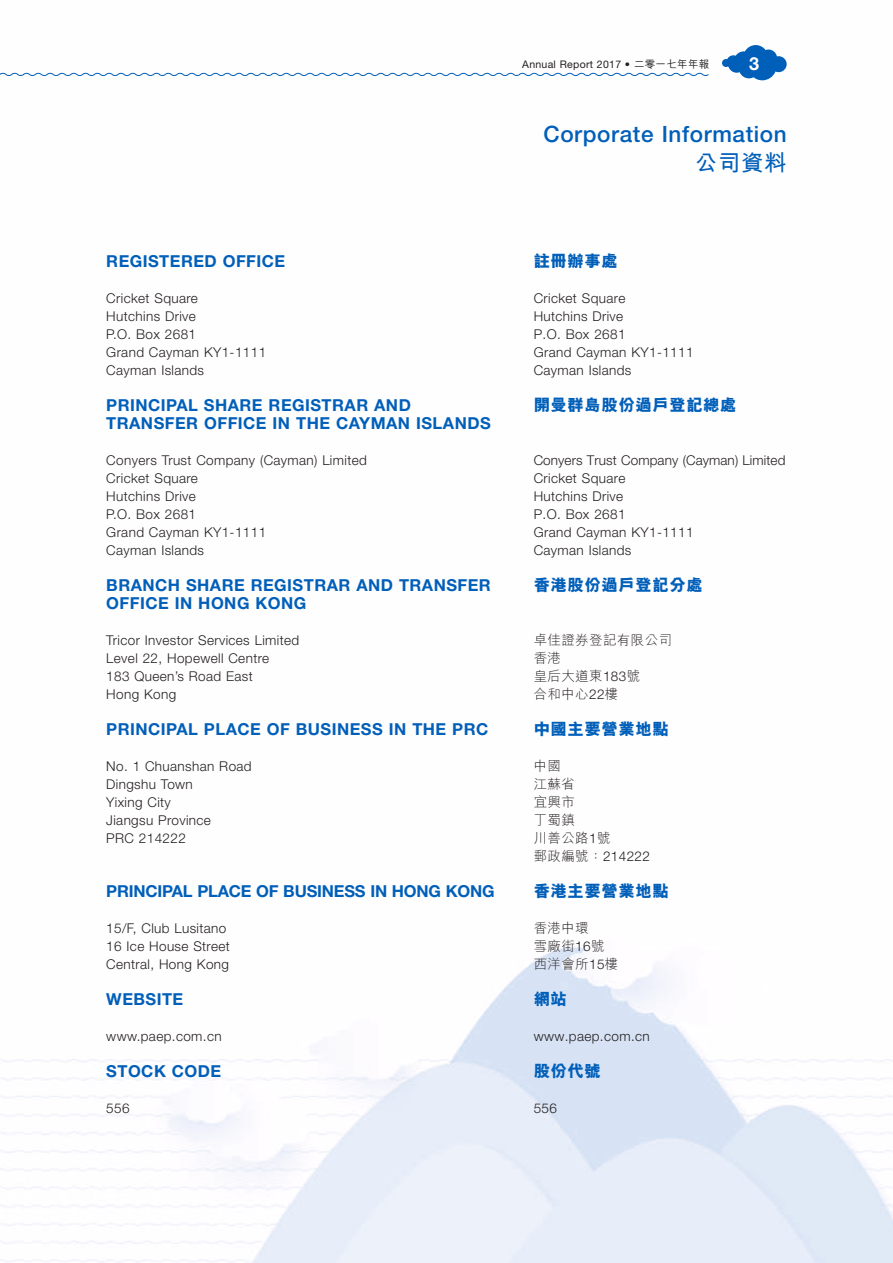
<style>
.page{position:relative;width:893px;height:1263px;background:#fff}
.page>*{position:absolute;margin:0;border:0;box-sizing:border-box;transform-origin:0 0}
.t1{font:500 22.5px "Helvetica Neue LT Std";letter-spacing:.03em;color:#005fb9}
.t2{font:700 22.5px "M Hei HK";color:#005fb9}
.t3{font:700 18px "Helvetica Neue LT Std";color:#fff}
.t4{font:700 16.5px/18px "Helvetica Neue LT Std";letter-spacing:.03em;color:#005fb9}
.t5{font:800 16.5px "M Hei HK";letter-spacing:.03em;color:#005fb9}
.t6{font:700 16.5px "Helvetica Neue LT Std";letter-spacing:-.01em;color:#005fb9}
.t7{font:300 13.5px/18px "Helvetica Neue LT Std";letter-spacing:.03em;color:#231f20}
.t8{font:300 13.5px/18px "M Hei HK";letter-spacing:.03em;color:#231f20}
.t9{font:10.5px "Helvetica Neue LT Std";letter-spacing:.03em;color:#231f20}
.s1{font-family:"M Hei HK";font-weight:500}
.s2{font-family:"Helvetica Neue LT Std"}
.s3{font-family:"M Hei HK"}
</style>
<div class="page">
<svg style="left:722px;top:45px;width:65px;height:35px"></svg>
<svg style="left:0;top:72px;width:709px;height:4px"></svg>
<p class="t9" style="left:522px;top:58px;width:189px">Annual Report 2017 • <span class="s1">二零一七年年報</span></p>
<h2 class="t3" style="left:749px;top:52px;width:12px">3</h2>
<h1 class="t1" style="left:543px;top:121px;width:245px">Corporate Information</h1>
<h1 class="t2" style="left:695px;top:146px;width:93px">公司資料</h1>
<p class="t4" style="left:106px;top:252px;width:180px">REGISTERED OFFICE</p>
<p class="t7" style="left:106px;top:289px;width:161px">Cricket Square<br>Hutchins Drive<br>P.O. Box 2681<br>Grand Cayman KY1-1111<br>Cayman Islands</p>
<p class="t4" style="left:106px;top:396px;width:386px">PRINCIPAL SHARE REGISTRAR AND<br>TRANSFER OFFICE IN THE CAYMAN ISLANDS</p>
<p class="t7" style="left:106px;top:451px;width:262px">Conyers Trust Company (Cayman) Limited<br>Cricket Square<br>Hutchins Drive<br>P.O. Box 2681<br>Grand Cayman KY1-1111<br>Cayman Islands</p>
<p class="t4" style="left:106px;top:576px;width:386px">BRANCH SHARE REGISTRAR AND TRANSFER<br>OFFICE IN HONG KONG</p>
<p class="t7" style="left:106px;top:631px;width:194px">Tricor Investor Services Limited<br>Level 22, Hopewell Centre<br>183 Queen’s Road East<br>Hong Kong</p>
<p class="t4" style="left:106px;top:720px;width:383px">PRINCIPAL PLACE OF BUSINESS IN THE PRC</p>
<p class="t7" style="left:106px;top:757px;width:147px">No. 1 Chuanshan Road<br>Dingshu Town<br>Yixing City<br>Jiangsu Province<br>PRC 214222</p>
<p class="t6" style="left:106px;top:881px;width:390px">PRINCIPAL PLACE OF BUSINESS IN HONG KONG</p>
<p class="t7" style="left:106px;top:919px;width:125px">15/F, Club Lusitano<br>16 Ice House Street<br>Central, Hong Kong</p>
<p class="t4" style="left:106px;top:990px;width:79px">WEBSITE</p>
<p class="t7" style="left:106px;top:1027px;width:117px">www.paep.com.cn</p>
<p class="t4" style="left:106px;top:1062px;width:116px">STOCK CODE</p>
<p class="t7" style="left:106px;top:1099px;width:25px">556</p>
<p class="t5" style="left:534px;top:250px;width:86px">註冊辦事處</p>
<p class="t7" style="left:534px;top:289px;width:161px">Cricket Square<br>Hutchins Drive<br>P.O. Box 2681<br>Grand Cayman KY1-1111<br>Cayman Islands</p>
<p class="t5" style="left:534px;top:394px;width:205px">開曼群島股份過戶登記總處</p>
<p class="t7" style="left:534px;top:451px;width:253px">Conyers Trust Company (Cayman) Limited<br>Cricket Square<br>Hutchins Drive<br>P.O. Box 2681<br>Grand Cayman KY1-1111<br>Cayman Islands</p>
<p class="t5" style="left:534px;top:574px;width:171px">香港股份過戶登記分處</p>
<p class="t8" style="left:534px;top:630px;width:140px">卓佳證券登記有限公司香港<br>皇后大道東<span class="s2">183</span>號<br>合和中心<span class="s2">22</span>樓</p>
<p class="t5" style="left:534px;top:718px;width:137px">中國主要營業地點</p>
<p class="t8" style="left:534px;top:756px;width:78px">中國<br>江蘇省<br>宜興市<br>丁蜀鎮<br>川善公路<span class="s2">1</span>號</p>
<p class="t7" style="left:534px;top:847px;width:118px"><span class="s3">郵政編號：</span>214222</p>
<p class="t5" style="left:534px;top:880px;width:137px">香港主要營業地點</p>
<p class="t8" style="left:534px;top:918px;width:86px">香港中環<br>雪廠街<span class="s2">16</span>號西洋會所<span class="s2">15</span>樓</p>
<p class="t5" style="left:534px;top:988px;width:35px">網站</p>
<p class="t7" style="left:534px;top:1027px;width:118px">www.paep.com.cn</p>
<p class="t5" style="left:534px;top:1060px;width:69px">股份代號</p>
<p class="t7" style="left:534px;top:1099px;width:25px">556</p>
</div>
